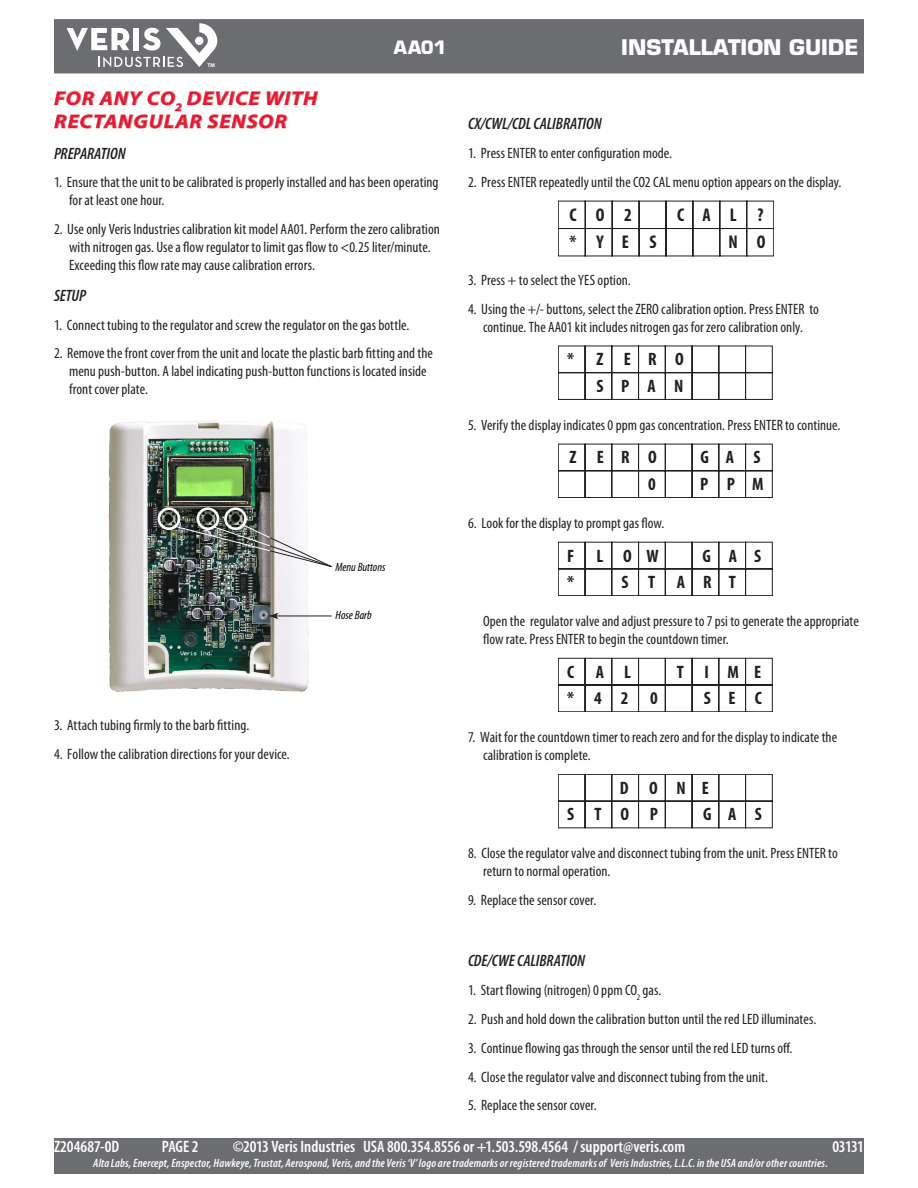
<style>
.page{position:relative;width:918px;height:1188px;background:#fff}
.page>*{position:absolute;margin:0;border:0;box-sizing:border-box;transform-origin:0 0}
.Master_Header_Right{font:700 21px "Eurostile";color:#fff}
.Body_Text{font:italic 700 19.5px/23.4px "Myriad Pro";letter-spacing:.04em;color:#e51836;scale:1.1 1}
.t1{font:700 condensed 18.45px/27.2px "Myriad Pro";color:#231f20;text-align:center}
.t2{font:700 condensed 18px/26.5px "Myriad Pro";letter-spacing:1.03em;color:#231f20}
.Master_Header_Center{font:700 18px "Eurostile";color:#fff}
.t3{font:600 condensed 16.5px "Myriad Pro";color:#fff}
.Body_Text-2{font:italic 600 condensed 16.5px "Myriad Pro";letter-spacing:-.005em;color:#231f20}
.Numbered_list_1{font:condensed 15px/18px "Myriad Pro";letter-spacing:.005em;color:#231f20}
.Inset_List_level_1{font:condensed 15px/18px "Myriad Pro";letter-spacing:.005em;color:#231f20}
.Graphic_Callout{font:italic 600 condensed 12px "Myriad Pro";letter-spacing:.01em;color:#fff}
.t4{font:italic condensed 12px "Myriad Pro";color:#000}
.t5{font:700 5.4px "Myriad Pro";color:#fff}
</style>
<div class="page">
<div style="left:54px;top:1138px;width:810px;height:36px;background:#6c6d70"></div>
<div style="left:54px;top:19px;width:810px;height:54px;background:#6c6d70"></div>
<svg style="left:67px;top:23px;width:150px;height:44px"></svg>
<div style="left:195px;top:37px;width:8px;height:8px;background:#fff;border-radius:50%"></div>
<svg style="left:54px;top:90px;width:265px;height:39px"></svg>
<img style="left:108px;top:421px;width:205px;height:271px">
<div style="left:158px;top:507px;width:22px;height:23px;border:3px solid #fff;border-radius:50%"></div>
<div style="left:197px;top:507px;width:22px;height:23px;border:3px solid #fff;border-radius:50%"></div>
<div style="left:224px;top:507px;width:23px;height:23px;border:3px solid #fff;border-radius:50%"></div>
<hr style="left:275px;top:616px;width:57px;height:1px;background:#231f20">
<svg style="left:267px;top:613px;width:11px;height:6px"></svg>
<img style="left:174px;top:524px;width:158px;height:44px">
<svg style="left:558px;top:201px;width:216px;height:55px"></svg>
<svg style="left:558px;top:346px;width:214px;height:54px"></svg>
<svg style="left:558px;top:444px;width:214px;height:54px"></svg>
<svg style="left:558px;top:542px;width:214px;height:54px"></svg>
<svg style="left:558px;top:658px;width:214px;height:54px"></svg>
<svg style="left:558px;top:774px;width:214px;height:54px"></svg>
<p class="t5" style="left:208px;top:62px;width:9px">TM</p>
<p class="Master_Header_Center" style="left:394px;top:37px;width:54px">AA01</p>
<p class="Master_Header_Right" style="left:621px;top:34px;width:239px">INSTALLATION GUIDE</p>
<p class="Body_Text" style="left:54px;top:86px;width:241px">FOR ANY CO<sub>2</sub> DEVICE WITH<br>RECTANGULAR SENSOR</p>
<p class="Body_Text-2" style="left:54px;top:144px;width:73px">PREPARATION</p>
<p class="Numbered_list_1" style="left:69px;top:173px;width:371px;text-indent:-15px">1. Ensure that the unit to be calibrated is properly installed and has been operating for at least one hour.</p>
<p class="Numbered_list_1" style="left:69px;top:220px;width:373px;text-indent:-15px">2. Use only Veris Industries calibration kit model AA01. Perform the zero calibration with nitrogen gas. Use a flow regulator to limit gas flow to &lt;0.25 liter/minute.<br>Exceeding this flow rate may cause calibration errors.</p>
<p class="Body_Text-2" style="left:54px;top:287px;width:34px">SETUP</p>
<p class="Numbered_list_1" style="left:54px;top:315px;width:357px">1. Connect tubing to the regulator and screw the regulator on the gas bottle.</p>
<p class="Numbered_list_1" style="left:69px;top:344px;width:366px;text-indent:-15px">2. Remove the front cover from the unit and locate the plastic barb fitting and the menu push-button. A label indicating push-button functions is located inside front cover plate.</p>
<p class="t4" style="left:335px;top:560px;width:52px">Menu Buttons</p>
<p class="Numbered_list_1" style="left:54px;top:716px;width:197px">3. Attach tubing firmly to the barb fitting.</p>
<p class="Numbered_list_1" style="left:54px;top:745px;width:237px">4. Follow the calibration directions for your device.</p>
<p class="t4" style="left:336px;top:607px;width:38px">Hose Barb</p>
<p class="Body_Text-2" style="left:468px;top:115px;width:135px">CX/CWL/CDL CALIBRATION</p>
<p class="Numbered_list_1" style="left:468px;top:144px;width:206px">1. Press ENTER to enter configuration mode.</p>
<p class="Numbered_list_1" style="left:468px;top:173px;width:375px">2. Press ENTER repeatedly until the CO2 CAL menu option appears on the display.</p>
<p class="t1" style="left:570px;top:202px;width:9px">C</p>
<p class="t1" style="left:677px;top:202px;width:9px">C</p>
<p class="t1" style="left:703px;top:202px;width:10px">A</p>
<p class="t1" style="left:758px;top:202px;width:8px">?</p>
<p class="t1" style="left:596px;top:202px;width:10px">O</p>
<p class="t1" style="left:730px;top:202px;width:8px">L</p>
<p class="t1" style="left:597px;top:202px;width:62px">2<br>YES</p>
<p class="t1" style="left:570px;top:229px;width:8px">*</p>
<p class="t1" style="left:729px;top:229px;width:38px">N O</p>
<p class="Numbered_list_1" style="left:468px;top:271px;width:164px">3. Press + to select the YES option.</p>
<p class="Numbered_list_1" style="left:468px;top:300px;width:352px;text-align:center">4. Using the +/- buttons, select the ZERO calibration option. Press ENTER to continue. The AA01 kit includes nitrogen gas for zero calibration only.</p>
<p class="t2" style="left:621px;top:346px;width:36px">E<br>P A</p>
<p class="t2" style="left:567px;top:346px;width:8px">*</p>
<p class="t2" style="left:675px;top:346px;width:10px">O</p>
<p class="t2" style="left:648px;top:346px;width:10px">R</p>
<p class="t2" style="left:597px;top:346px;width:8px">Z</p>
<p class="t2" style="left:596px;top:373px;width:9px">S</p>
<p class="t2" style="left:674px;top:373px;width:11px">N</p>
<p class="Numbered_list_1" style="left:468px;top:416px;width:374px">5. Verify the display indicates 0 ppm gas concentration. Press ENTER to continue.</p>
<p class="t2" style="left:597px;top:444px;width:9px">E</p>
<p class="t2" style="left:700px;top:471px;width:36px">P P</p>
<p class="t2" style="left:569px;top:444px;width:8px">Z</p>
<p class="t2" style="left:648px;top:444px;width:10px">O</p>
<p class="t2" style="left:701px;top:444px;width:61px">GAS</p>
<p class="t2" style="left:621px;top:444px;width:10px">R</p>
<p class="t2" style="left:648px;top:471px;width:9px">0</p>
<p class="t2" style="left:752px;top:471px;width:13px">M</p>
<p class="Numbered_list_1" style="left:468px;top:514px;width:198px">6. Look for the display to prompt gas flow.</p>
<p class="t2" style="left:622px;top:543px;width:35px">O<br>S T</p>
<p class="t2" style="left:567px;top:543px;width:38px">F L *</p>
<p class="t2" style="left:702px;top:543px;width:11px">G<br>R</p>
<p class="t2" style="left:729px;top:543px;width:10px">A<br>T</p>
<p class="t2" style="left:754px;top:543px;width:9px">S</p>
<p class="Inset_List_level_1" style="left:483px;top:612px;width:377px">Open the regulator valve and adjust pressure to 7 psi to generate the appropriate flow rate. Press ENTER to begin the countdown timer.</p>
<p class="t2" style="left:594px;top:659px;width:38px;text-align:right">L<br>4 2</p>
<p class="t2" style="left:677px;top:659px;width:9px">T</p>
<p class="t2" style="left:646px;top:543px;width:14px">W</p>
<p class="t2" style="left:677px;top:569px;width:10px">A</p>
<p class="t2" style="left:567px;top:659px;width:38px">C A *</p>
<p class="t2" style="left:704px;top:659px;width:9px">I<br>S</p>
<p class="t2" style="left:727px;top:659px;width:36px">M<br>E C</p>
<p class="t2" style="left:754px;top:659px;width:9px">E</p>
<p class="t2" style="left:650px;top:685px;width:9px">0</p>
<p class="Numbered_list_1" style="left:483px;top:728px;width:356px;text-indent:-15px">7. Wait for the countdown timer to reach zero and for the display to indicate the calibration is complete.</p>
<p class="t2" style="left:676px;top:775px;width:11px">N</p>
<p class="t2" style="left:595px;top:801px;width:65px">TOP</p>
<p class="t2" style="left:620px;top:775px;width:39px">D O</p>
<p class="t2" style="left:702px;top:775px;width:9px">E</p>
<p class="t2" style="left:567px;top:801px;width:9px">S</p>
<p class="t2" style="left:703px;top:801px;width:60px">GAS</p>
<p class="Numbered_list_1" style="left:483px;top:844px;width:356px;text-indent:-15px">8. Close the regulator valve and disconnect tubing from the unit. Press ENTER to return to normal operation.</p>
<p class="Numbered_list_1" style="left:468px;top:891px;width:130px">9. Replace the sensor cover.</p>
<p class="Body_Text-2" style="left:468px;top:952px;width:119px">CDE/CWE CALIBRATION</p>
<p class="Numbered_list_1" style="left:468px;top:981px;width:195px">1. Start flowing (nitrogen) 0 ppm CO<sub>2</sub> gas.</p>
<p class="Numbered_list_1" style="left:468px;top:1010px;width:350px">2. Push and hold down the calibration button until the red LED illuminates.</p>
<p class="Numbered_list_1" style="left:468px;top:1039px;width:326px">3. Continue flowing gas through the sensor until the red LED turns off.</p>
<p class="Numbered_list_1" style="left:468px;top:1067px;width:302px">4. Close the regulator valve and disconnect tubing from the unit.</p>
<p class="Numbered_list_1" style="left:468px;top:1096px;width:130px">5. Replace the sensor cover.</p>
<p class="t3" style="left:54px;top:1138px;width:67px">Z204687-0D</p>
<p class="t3" style="left:162px;top:1138px;width:38px">PAGE 2</p>
<p class="t3" style="left:233px;top:1138px;width:454px">©2013 Veris Industries USA 800.354.8556 or +1.503.598.4564 / support@veris.com</p>
<p class="t3" style="left:832px;top:1138px;width:33px">03131</p>
<p class="Graphic_Callout" style="left:93px;top:1157px;width:736px">Alta Labs, Enercept, Enspector, Hawkeye, Trustat, Aerospond, Veris, and the Veris ‘V’ logo are trademarks or registered trademarks of Veris Industries, L.L.C. in the USA and/or other countries.</p>
</div>
